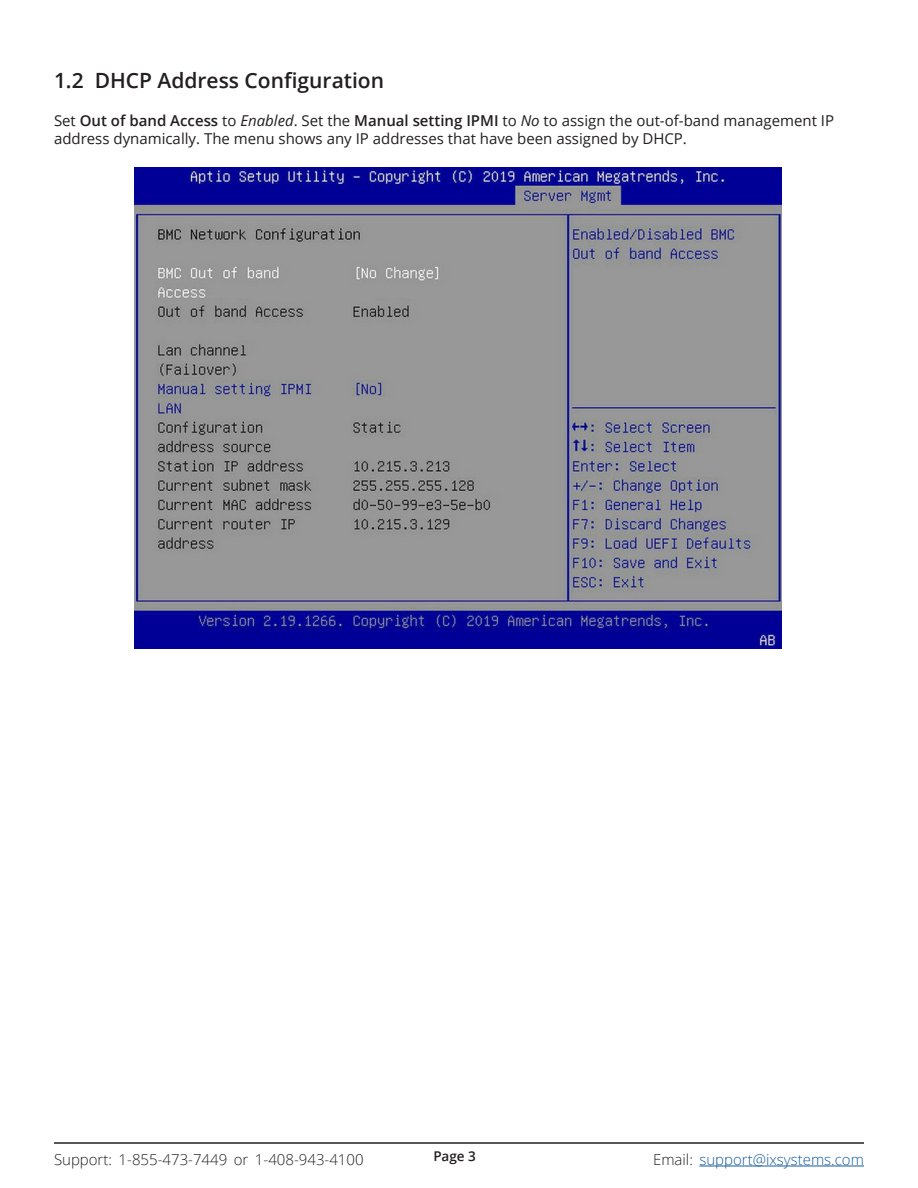
<style>
.page{position:relative;width:918px;height:1188px;background:#fff}
.page>*{position:absolute;margin:0;border:0;box-sizing:border-box;transform-origin:0 0}
.L2_Header{font:600 21px "Open Sans";color:#231f20}
.iX_Paragraph{font:15px/18px "Open Sans";color:#231f20}
.t1{font:300 15px "Open Sans";color:#231f20}
.t2{font:300 15px "Open Sans";color:#175d9e}
.t3{font:600 13.5px "Open Sans";color:#231f20}
.s1{font-weight:600}
.s2{font-style:italic}
.s3{color:#231f20}
</style>
<div class="page">
<hr style="left:54px;top:1142px;width:810px;height:2px;background:#231f20">
<hr style="left:699px;top:1166px;width:165px;height:1px;background:#175d9e">
<img style="left:135px;top:168px;width:646px;height:480px">
<p class="L2_Header" style="left:54px;top:66px;width:332px">1.2 DHCP Address Configuration</p>
<p class="iX_Paragraph" style="left:54px;top:111px;width:782px">Set <span class="s1">Out of band Access</span> to <span class="s2">Enabled</span>. Set the <span class="s1">Manual setting IPMI</span> to <span class="s2">No</span> to assign the out-of-band management IP address dynamically. The menu shows any IP addresses that have been assigned by DHCP.</p>
<p class="t1" style="left:54px;top:1149px;width:311px">Support: 1-855-473-7449 or 1-408-943-4100</p>
<p class="t3" style="left:433px;top:1147px;width:44px">Page 3</p>
<p class="t2" style="left:653px;top:1149px;width:212px"><span class="s3">Email:</span> support@ixsystems.com</p>
</div>
